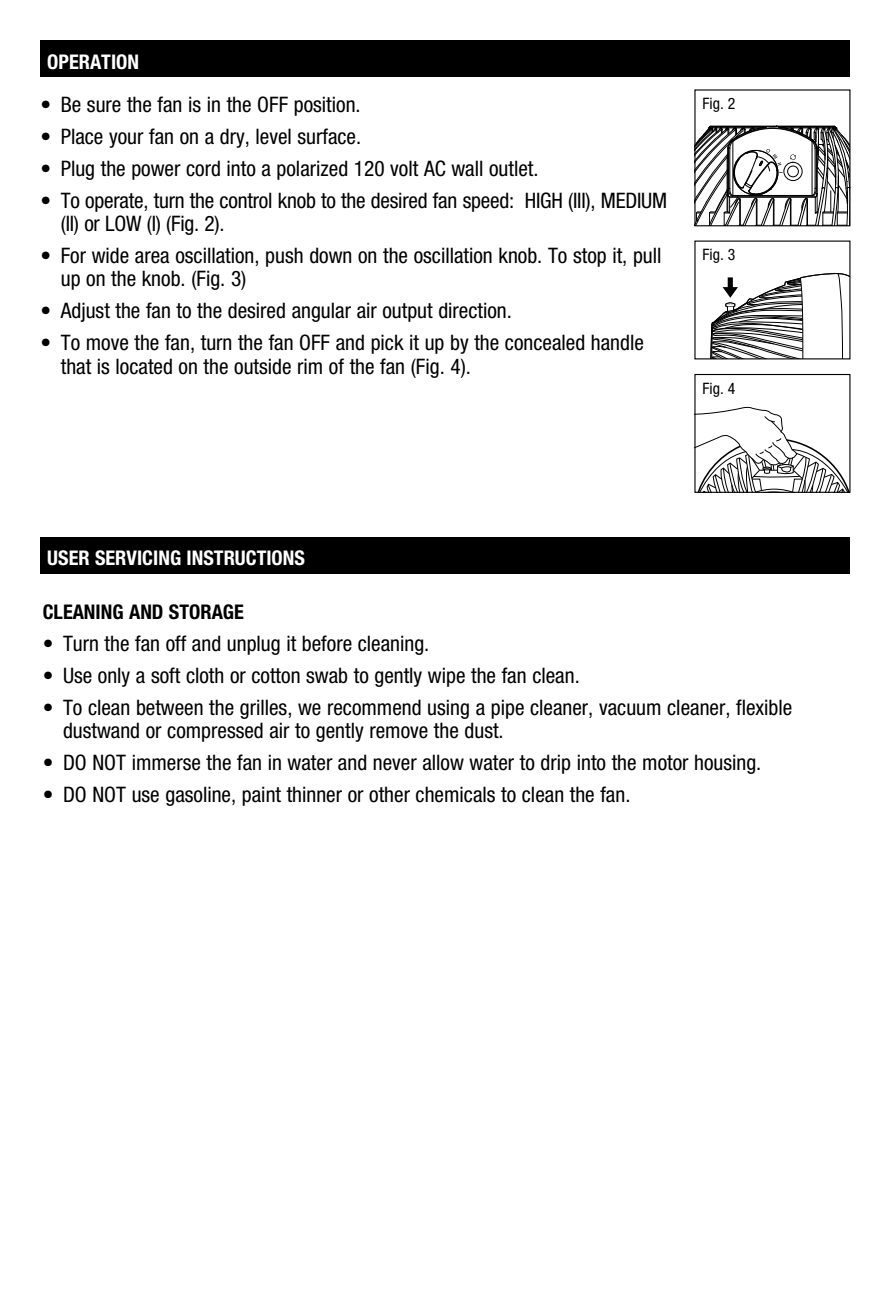
<style>
.page{position:relative;width:891px;height:1296px;background:#fff}
.page>*{position:absolute;margin:0;border:0;box-sizing:border-box;transform-origin:0 0}
.t1{font:condensed 21.38px/23.6px "Helvetica Neue";color:#000}
.t2{font:700 condensed 20.25px "Helvetica Neue";color:#fff}
.t3{font:700 condensed 20.25px "Helvetica Neue";color:#000}
.t4{font:condensed 15.75px "Helvetica Neue";color:#000}
</style>
<div class="page">
<div style="left:40px;top:40px;width:810px;height:37px;background:#000"></div>
<svg style="left:696px;top:125px;width:155px;height:101px"></svg>
<div style="left:694px;top:89px;width:156px;height:137px;border:1px solid #000"></div>
<svg style="left:710px;top:272px;width:138px;height:85px"></svg>
<div style="left:728px;top:277px;width:5px;height:11px;background:#000"></div>
<div style="left:40px;top:537px;width:810px;height:36px;background:#000"></div>
<svg style="left:696px;top:407px;width:152px;height:84px"></svg>
<div style="left:694px;top:374px;width:156px;height:119px;border:1px solid #000"></div>
<p class="t2" style="left:47px;top:49px;width:91px">OPERATION</p>
<p class="t1" style="left:40px;top:93px;width:322px">• Be sure the fan is in the OFF position.</p>
<p class="t1" style="left:40px;top:125px;width:322px">• Place your fan on a dry, level surface.</p>
<p class="t1" style="left:40px;top:156px;width:500px">• Plug the power cord into a polarized 120 volt AC wall outlet.</p>
<p class="t1" style="left:61px;top:188px;width:608px;text-indent:-20px">• To operate, turn the control knob to the desired fan speed: HIGH (III), MEDIUM (II) or LOW (I) (Fig. 2).</p>
<p class="t1" style="left:61px;top:243px;width:602px;text-indent:-20px">• For wide area oscillation, push down on the oscillation knob. To stop it, pull up on the knob. (Fig. 3)</p>
<p class="t1" style="left:41px;top:299px;width:473px">• Adjust the fan to the desired angular air output direction.</p>
<p class="t1" style="left:61px;top:330px;width:585px;text-indent:-20px">• To move the fan, turn the fan OFF and pick it up by the concealed handle that is located on the outside rim of the fan (Fig. 4).</p>
<p class="t4" style="left:703px;top:95px;width:34px">Fig. 2</p>
<p class="t4" style="left:703px;top:246px;width:34px">Fig. 3</p>
<p class="t4" style="left:703px;top:379px;width:34px">Fig. 4</p>
<p class="t2" style="left:47px;top:546px;width:247px">USER SERVICING INSTRUCTIONS</p>
<p class="t3" style="left:43px;top:600px;width:203px">CLEANING AND STORAGE</p>
<p class="t1" style="left:43px;top:632px;width:388px">• Turn the fan off and unplug it before cleaning.</p>
<p class="t1" style="left:43px;top:663px;width:539px">• Use only a soft cloth or cotton swab to gently wipe the fan clean.</p>
<p class="t1" style="left:63px;top:695px;width:731px;text-indent:-20px">• To clean between the grilles, we recommend using a pipe cleaner, vacuum cleaner, flexible dustwand or compressed air to gently remove the dust.</p>
<p class="t1" style="left:43px;top:750px;width:720px">• DO NOT immerse the fan in water and never allow water to drip into the motor housing.</p>
<p class="t1" style="left:43px;top:782px;width:589px">• DO NOT use gasoline, paint thinner or other chemicals to clean the fan.</p>
</div>
